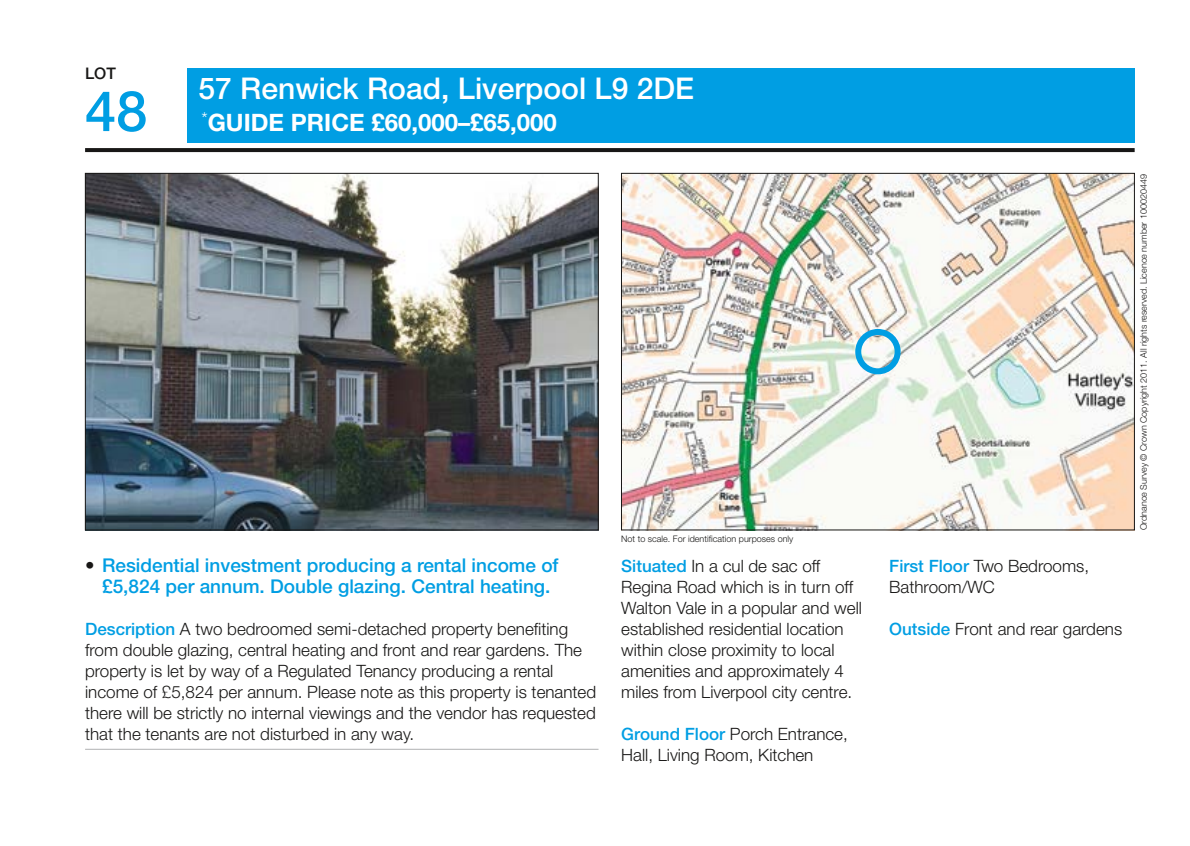
<style>
.page{position:relative;width:1190px;height:846px;background:#fff}
.page>*{position:absolute;margin:0;border:0;box-sizing:border-box;transform-origin:0 0}
.t1{font:500 56px "Helvetica Neue LT Std";color:#009ee3}
.t2{font:500 30px "Helvetica Neue LT Std";color:#fff}
.t3{font:700 24px "Helvetica Neue LT Std";color:#fff}
.t4{font:500 19px/21px "Helvetica Neue LT Std";color:#009ee3;text-align:center}
.t5{font:300 17px/21px "Helvetica Neue LT Std";color:#181716}
.t6{font:500 16px "Helvetica Neue LT Std";color:#181716}
.t7{font:300 9px "Helvetica Neue LT Std";color:#181716}
.s1{color:#181716}
.s2{font-weight:500;color:#009ee3}
</style>
<div class="page">
<div style="left:187px;top:68px;width:947px;height:74px;background:#009ee3"></div>
<svg style="left:85px;top:148px;width:1049px;height:4px;background:#1c1b1a"></svg>
<img style="left:87px;top:175px;width:509px;height:353px">
<img style="left:623px;top:175px;width:509px;height:353px">
<hr style="left:85px;top:749px;width:513px;height:1px;background:#b1b2b3">
<div style="left:855px;top:329px;width:45px;height:45px;border:6px solid #009ee3;border-radius:50%"></div>
<p class="t6" style="left:85px;top:64px;width:32px">LOT</p>
<h1 class="t1" style="left:85px;top:78px;width:64px">48</h1>
<h2 class="t2" style="left:198px;top:71px;width:497px">57 Renwick Road, Liverpool L9 2DE</h2>
<h3 class="t3" style="left:201px;top:108px;width:357px"><sup>*</sup>GUIDE PRICE £60,000–£65,000</h3>
<p class="t7" style="left:621px;top:533px;width:174px">Not to scale. For identification purposes only</p>
<p class="t4" style="left:85px;top:555px;width:475px"><span class="s1">•</span> Residential investment producing a rental income of £5,824 per annum. Double glazing. Central heating.</p>
<p class="t5" style="left:85px;top:618px;width:512px"><span class="s2">Description</span> A two bedroomed semi-detached property benefiting from double glazing, central heating and front and rear gardens. The property is let by way of a Regulated Tenancy producing a rental income of £5,824 per annum. Please note as this property is tenanted there will be strictly no internal viewings and the vendor has requested that the tenants are not disturbed in any way.</p>
<p class="t5" style="left:621px;top:555px;width:242px"><span class="s2">Situated</span> In a cul de sac off<br>Regina Road which is in turn off<br>Walton Vale in a popular and well established residential location within close proximity to local amenities and approximately 4 miles from Liverpool city centre.</p>
<p class="t5" style="left:621px;top:723px;width:228px"><span class="s2">Ground Floor</span> Porch Entrance,<br>Hall, Living Room, Kitchen</p>
<p class="t5" style="left:889px;top:555px;width:201px"><span class="s2">First Floor</span> Two Bedrooms,<br>Bathroom/WC</p>
<p class="t5" style="left:889px;top:618px;width:234px"><span class="s2">Outside</span> Front and rear gardens</p>
<p class="t7" style="left:1137px;top:530px;width:357px;rotate:-90deg">Ordnance Survey © Crown Copyright 2011. All rights reserved. Licence number 100020449</p>
</div>
